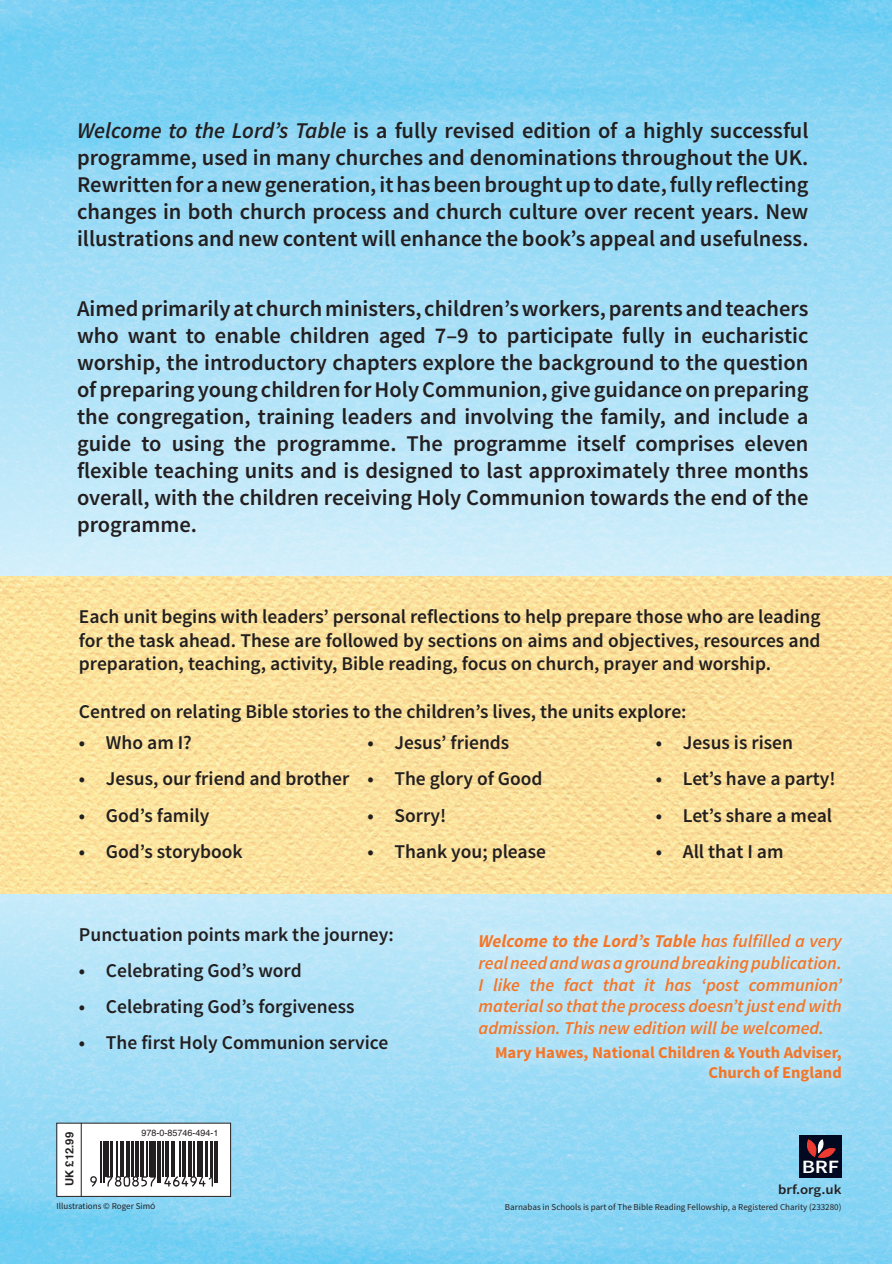
<style>
.page{position:relative;width:892px;height:1264px;background:#fff}
.page>*{position:absolute;margin:0;border:0;box-sizing:border-box;transform-origin:0 0}
.t1{font:600 22.5px/27px "Source Sans Pro";color:#231f20;text-align:justify}
.t2{font:600 19.5px/23.4px "Source Sans Pro";color:#231f20;text-align:justify}
.t3{font:600 18.75px "Source Sans Pro";color:#fff;scale:1.18 1}
.t4{font:italic 600 18px/21.6px "Source Sans Pro";color:#f47527;text-align:justify}
.t5{font:700 16.5px/19.8px "Source Sans Pro";color:#f47527;text-align:right}
.t6{font:600 13.5px "Source Sans Pro";color:#231f20;scale:1.1 1}
.t7{font:700 11.25px "Helvetica";color:#231f20}
.t8{font:9px "Source Sans Pro";color:#231f20}
.t9{font:9px "Helvetica";color:#231f20}
.s1{font-style:italic}
.s2{font-weight:700}
</style>
<div class="page">
<img style="left:0;top:893px;width:892px;height:370px">
<img style="left:0;top:0;width:892px;height:576px">
<img style="left:0;top:576px;width:892px;height:317px">
<div style="left:57px;top:1123px;width:173px;height:73px;background:#fff"></div>
<div style="left:56px;top:1122px;width:175px;height:74px;border:1px solid #231f20"></div>
<svg style="left:92px;top:1141px;width:126px;height:46px"></svg>
<svg style="left:90px;top:1176px;width:7px;height:10px"></svg>
<hr style="left:101px;top:1141px;width:1px;height:41px;background:#231f20">
<hr style="left:103px;top:1141px;width:1px;height:41px;background:#231f20">
<hr style="left:105px;top:1141px;width:4px;height:35px;background:#231f20">
<hr style="left:110px;top:1141px;width:3px;height:35px;background:#231f20">
<hr style="left:117px;top:1141px;width:1px;height:35px;background:#231f20">
<hr style="left:120px;top:1141px;width:2px;height:35px;background:#231f20">
<hr style="left:123px;top:1141px;width:1px;height:35px;background:#231f20">
<hr style="left:126px;top:1141px;width:4px;height:35px;background:#231f20">
<hr style="left:131px;top:1141px;width:3px;height:35px;background:#231f20">
<hr style="left:135px;top:1141px;width:4px;height:35px;background:#231f20">
<hr style="left:140px;top:1141px;width:4px;height:35px;background:#231f20">
<hr style="left:146px;top:1141px;width:1px;height:35px;background:#231f20">
<svg style="left:107px;top:1176px;width:49px;height:10px"></svg>
<hr style="left:149px;top:1141px;width:3px;height:35px;background:#231f20">
<hr style="left:154px;top:1141px;width:2px;height:35px;background:#231f20">
<hr style="left:157px;top:1141px;width:2px;height:41px;background:#231f20">
<hr style="left:160px;top:1141px;width:1px;height:41px;background:#231f20">
<hr style="left:162px;top:1141px;width:1px;height:35px;background:#231f20">
<hr style="left:165px;top:1141px;width:3px;height:35px;background:#231f20">
<hr style="left:171px;top:1141px;width:1px;height:35px;background:#231f20">
<hr style="left:173px;top:1141px;width:2px;height:35px;background:#231f20">
<hr style="left:180px;top:1141px;width:1px;height:35px;background:#231f20">
<hr style="left:182px;top:1141px;width:4px;height:35px;background:#231f20">
<hr style="left:188px;top:1141px;width:4px;height:35px;background:#231f20">
<hr style="left:193px;top:1141px;width:1px;height:35px;background:#231f20">
<hr style="left:197px;top:1141px;width:1px;height:35px;background:#231f20">
<hr style="left:199px;top:1141px;width:4px;height:35px;background:#231f20">
<svg style="left:164px;top:1176px;width:49px;height:10px"></svg>
<hr style="left:205px;top:1141px;width:3px;height:35px;background:#231f20">
<hr style="left:210px;top:1141px;width:3px;height:35px;background:#231f20">
<hr style="left:214px;top:1141px;width:1px;height:41px;background:#231f20">
<hr style="left:217px;top:1141px;width:1px;height:41px;background:#231f20">
<hr style="left:81px;top:1122px;width:1px;height:74px;background:#231f20">
<div style="left:799px;top:1135px;width:42px;height:42px;background:#00091f"></div>
<svg style="left:807px;top:1139px;width:29px;height:19px"></svg>
<div style="left:464px;top:919px;width:392px;height:177px;background:#fff;opacity:.9"></div>
<p class="t1" style="left:77px;top:118px;width:733px"><span class="s1">Welcome to the Lord’s Table</span> is a fully revised edition of a highly successful programme, used in many churches and denominations throughout the UK.<br>Rewritten for a new generation, it has been brought up to date, fully reflecting changes in both church process and church culture over recent years. New illustrations and new content will enhance the book’s appeal and usefulness.</p>
<p class="t1" style="left:77px;top:296px;width:733px">Aimed primarily at church ministers, children’s workers, parents and teachers who want to enable children aged 7–9 to participate fully in eucharistic worship, the introductory chapters explore the background to the question of preparing young children for Holy Communion, give guidance on preparing the congregation, training leaders and involving the family, and include a guide to using the programme. The programme itself comprises eleven flexible teaching units and is designed to last approximately three months overall, with the children receiving Holy Communion towards the end of the programme.</p>
<p class="t2" style="left:79px;top:605px;width:743px">Each unit begins with leaders’ personal reflections to help prepare those who are leading for the task ahead. These are followed by sections on aims and objectives, resources and preparation, teaching, activity, Bible reading, focus on church, prayer and worship.</p>
<p class="t2" style="left:79px;top:700px;width:609px">Centred on relating Bible stories to the children’s lives, the units explore:</p>
<p class="t2" style="left:79px;top:731px;width:114px">• Who am I?</p>
<p class="t2" style="left:79px;top:767px;width:272px">• Jesus, our friend and brother</p>
<p class="t2" style="left:79px;top:804px;width:132px">• God’s family</p>
<p class="t2" style="left:79px;top:840px;width:165px">• God’s storybook</p>
<p class="t2" style="left:367px;top:731px;width:143px">• Jesus’ friends</p>
<p class="t2" style="left:367px;top:767px;width:177px">• The glory of Good</p>
<p class="t2" style="left:367px;top:804px;width:80px">• Sorry!</p>
<p class="t2" style="left:367px;top:840px;width:180px">• Thank you; please</p>
<p class="t2" style="left:655px;top:731px;width:139px">• Jesus is risen</p>
<p class="t2" style="left:655px;top:767px;width:181px">• Let’s have a party!</p>
<p class="t2" style="left:655px;top:804px;width:178px">• Let’s share a meal</p>
<p class="t2" style="left:655px;top:840px;width:129px">• All that I am</p>
<p class="t2" style="left:79px;top:923px;width:316px">Punctuation points mark the journey:</p>
<p class="t2" style="left:79px;top:959px;width:224px">• Celebrating God’s word</p>
<p class="t2" style="left:79px;top:995px;width:277px">• Celebrating God’s forgiveness</p>
<p class="t2" style="left:79px;top:1031px;width:311px">• The first Holy Communion service</p>
<p class="t7" style="left:60px;top:1185px;width:55px;rotate:-90deg">UK £12.99</p>
<p class="t9" style="left:141px;top:1126px;width:79px">978-0-85746-494-1</p>
<p class="t8" style="left:56px;top:1200px;width:100px">Illustrations © Roger SimÓ</p>
<p class="t4" style="left:478px;top:930px;width:365px"><span class="s2">Welcome to the Lord’s Table</span> has fulfilled a very real need and was a ground breaking publication.<br>I like the fact that it has ‘post communion’ material so that the process doesn’t just end with admission. This new edition will be welcomed.</p>
<p class="t5" style="left:495px;top:1043px;width:348px">Mary Hawes, National Children &amp; Youth Adviser,<br>Church of England</p>
<p class="t3" style="left:801px;top:1155px;width:33px">BRF</p>
<p class="t6" style="left:778px;top:1180px;width:59px">brf.org.uk</p>
<p class="t8" style="left:505px;top:1201px;width:338px">Barnabas in Schools is part of The Bible Reading Fellowship, a Registered Charity (233280)</p>
</div>
